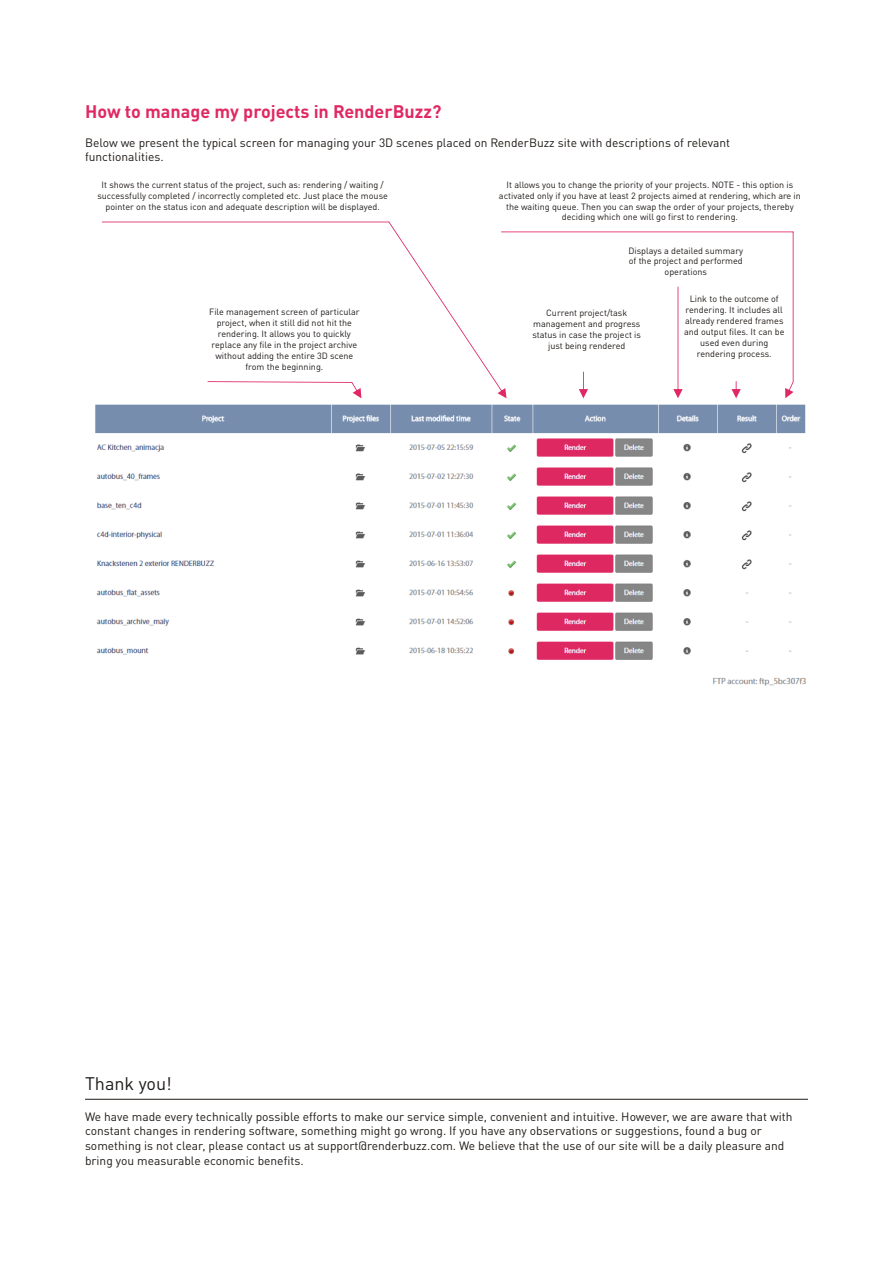
<style>
.page{position:relative;width:893px;height:1263px;background:#fff}
.page>*{position:absolute;margin:0;border:0;box-sizing:border-box;transform-origin:0 0}
.t1{font:700 18px "DIN Pro";color:#e02963}
.t2{font:18px "DIN Pro";color:#1f1a17}
.t3{font:12px/14.5px "DIN Pro";color:#1f1a17}
.t4{font:9px/10.9px "DIN Pro";color:#1f1a17;text-align:center}
</style>
<div class="page">
<img style="left:95px;top:398px;width:711px;height:288px">
<svg style="left:102px;top:222px;width:399px;height:176px"></svg>
<svg style="left:501px;top:231px;width:292px;height:167px"></svg>
<svg style="left:731px;top:381px;width:10px;height:17px"></svg>
<svg style="left:208px;top:381px;width:153px;height:17px"></svg>
<hr style="left:85px;top:1099px;width:723px;height:1px;background:#1f1a17">
<h1 class="t1" style="left:85px;top:106px;width:358px">How to manage my projects in RenderBuzz?</h1>
<h2 class="t3" style="left:85px;top:137px;width:646px">Below we present the typical screen for managing your 3D scenes placed on RenderBuzz site with descriptions of relevant functionalities.</h2>
<p class="t4" style="left:97px;top:180px;width:292px">It shows the current status of the project, such as: rendering / waiting / successfully completed / incorrectly completed etc. Just place the mouse pointer on the status icon and adequate description will be displayed.</p>
<p class="t4" style="left:499px;top:180px;width:303px">It allows you to change the priority of your projects. NOTE - this option is activated only if you have at least 2 projects aimed at rendering, which are in the waiting queue. Then you can swap the order of your projects, thereby deciding which one will go first to rendering.</p>
<p class="t4" style="left:628px;top:246px;width:116px">Displays a detailed summary of the project and performed operations</p>
<p class="t4" style="left:209px;top:308px;width:152px">File management screen of particular project, when it still did not hit the rendering. It allows you to quickly replace any file in the project archive without adding the entire 3D scene from the beginning.</p>
<p class="t4" style="left:532px;top:308px;width:110px">Current project/task management and progress status in case the project is just being rendered</p>
<p class="t4" style="left:684px;top:294px;width:102px">Link to the outcome of rendering. It includes all already rendered frames and output files. It can be used even during rendering process.</p>
<h1 class="t2" style="left:85px;top:1078px;width:88px">Thank you!</h1>
<p class="t3" style="left:85px;top:1111px;width:709px">We have made every technically possible efforts to make our service simple, convenient and intuitive. However, we are aware that with constant changes in rendering software, something might go wrong. If you have any observations or suggestions, found a bug or something is not clear, please contact us at support@renderbuzz.com. We believe that the use of our site will be a daily pleasure and bring you measurable economic benefits.</p>
</div>
